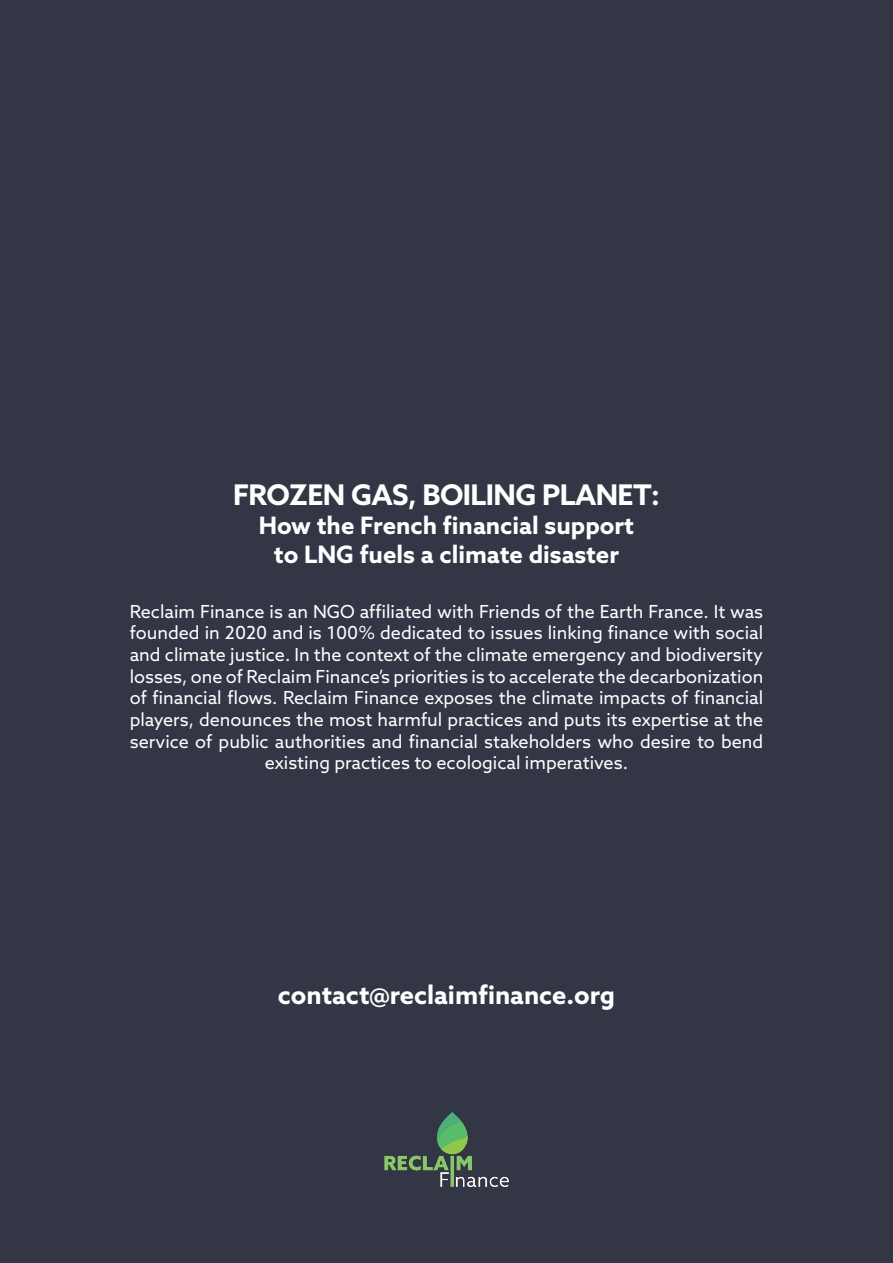
<style>
.page{position:relative;width:893px;height:1263px;background:#323645}
.page>*{position:absolute;margin:0;border:0;box-sizing:border-box;transform-origin:0 0}
.t1{font:700 28.5px "Azo Sans";letter-spacing:-.02em;color:#fff}
.t2{font:700 25.5px "Azo Sans";color:#fff}
.t3{font:700 24px/28.8px "Azo Sans";color:#fff;text-align:center}
.t4{font:18px/21.6px "Azo Sans";color:#fff;text-align:center}
</style>
<div class="page">
<img style="left:384px;top:1112px;width:125px;height:75px">
<h1 class="t1" style="left:233px;top:476px;width:428px">FROZEN GAS, BOILING PLANET:</h1>
<h3 class="t3" style="left:259px;top:510px;width:377px">How the French financial support to LNG fuels a climate disaster</h3>
<p class="t4" style="left:130px;top:600px;width:635px">Reclaim Finance is an NGO affiliated with Friends of the Earth France. It was founded in 2020 and is 100% dedicated to issues linking finance with social and climate justice. In the context of the climate emergency and biodiversity losses, one of Reclaim Finance’s priorities is to accelerate the decarbonization of financial flows. Reclaim Finance exposes the climate impacts of financial players, denounces the most harmful practices and puts its expertise at the service of public authorities and financial stakeholders who desire to bend existing practices to ecological imperatives.</p>
<h2 class="t2" style="left:278px;top:978px;width:339px">contact@reclaimfinance.org</h2>
</div>
